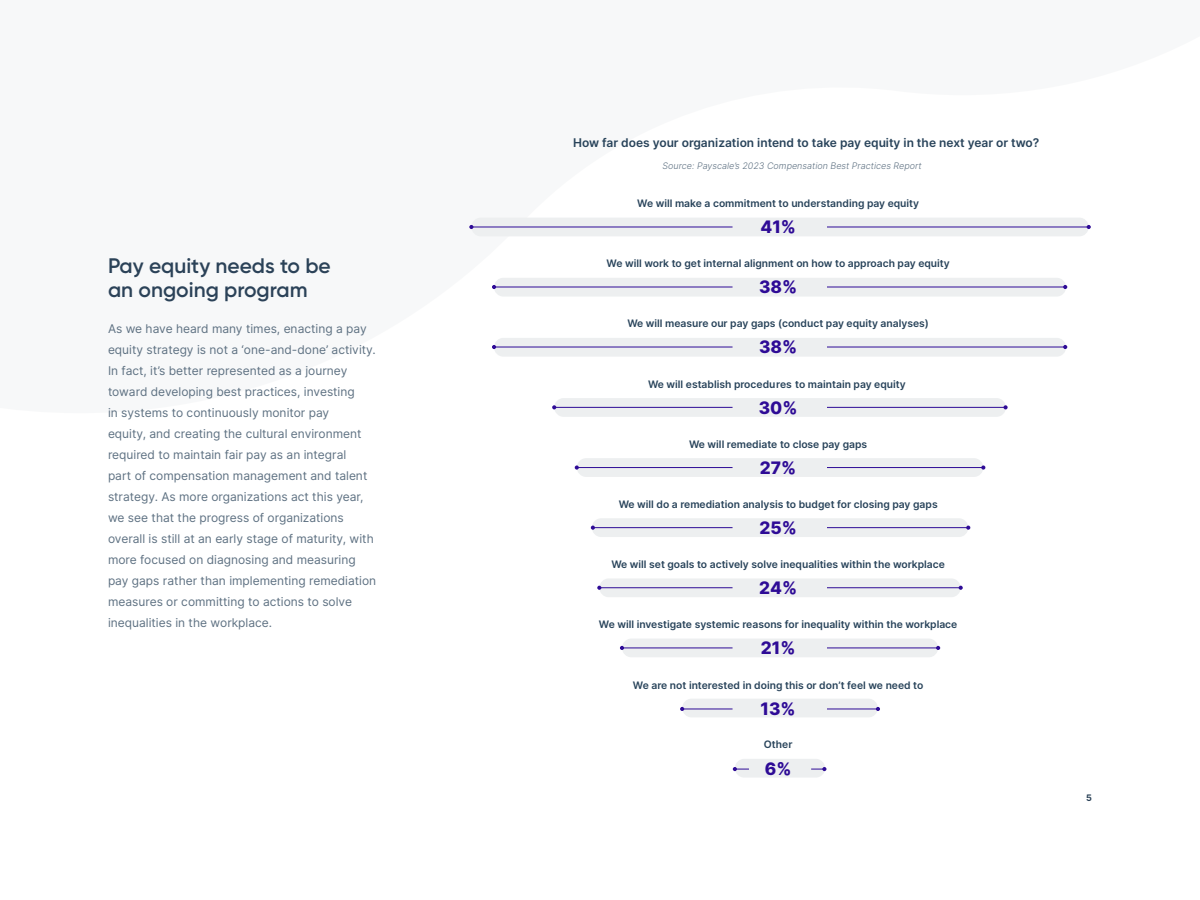
<style>
.page{position:relative;width:1200px;height:900px;background:#fff}
.page>*{position:absolute;margin:0;border:0;box-sizing:border-box;transform-origin:0 0}
.t1{font:600 21px/24px "Gilroy";color:#2b4258}
.t2{font:800 17.25px "Inter";color:#2e0b96}
.t3{font:12px/21px "Inter";color:#5e7182}
.t4{font:600 12px "Inter";color:#28435a}
.t5{font:600 10.35px "Inter";color:#28435a}
.t6{font:italic 300 9px "Inter";color:#5e7182}
.t7{font:700 9px "Inter";color:#2b4258}
</style>
<div class="page">
<div style="left:471px;top:218px;width:618px;height:18px;background:#edeff0;border-radius:9px"></div>
<div style="left:494px;top:278px;width:572px;height:19px;background:#edeff0;border-radius:9px"></div>
<div style="left:494px;top:338px;width:572px;height:19px;background:#edeff0;border-radius:9px"></div>
<div style="left:554px;top:398px;width:452px;height:19px;background:#edeff0;border-radius:9px"></div>
<div style="left:577px;top:458px;width:406px;height:19px;background:#edeff0;border-radius:9px"></div>
<div style="left:592px;top:518px;width:376px;height:19px;background:#edeff0;border-radius:9px"></div>
<div style="left:599px;top:578px;width:362px;height:19px;background:#edeff0;border-radius:9px"></div>
<div style="left:622px;top:639px;width:316px;height:18px;background:#edeff0;border-radius:9px"></div>
<div style="left:682px;top:699px;width:196px;height:18px;background:#edeff0;border-radius:9px"></div>
<div style="left:735px;top:759px;width:90px;height:19px;background:#edeff0;border-radius:9px"></div>
<hr style="left:471px;top:227px;width:262px;height:1px;background:#2e0b96">
<hr style="left:827px;top:227px;width:261px;height:1px;background:#2e0b96">
<hr style="left:494px;top:287px;width:239px;height:1px;background:#2e0b96">
<hr style="left:827px;top:287px;width:239px;height:1px;background:#2e0b96">
<hr style="left:494px;top:347px;width:239px;height:1px;background:#2e0b96">
<hr style="left:827px;top:347px;width:239px;height:1px;background:#2e0b96">
<hr style="left:554px;top:407px;width:179px;height:1px;background:#2e0b96">
<hr style="left:827px;top:407px;width:179px;height:1px;background:#2e0b96">
<hr style="left:577px;top:467px;width:156px;height:1px;background:#2e0b96">
<hr style="left:827px;top:467px;width:156px;height:1px;background:#2e0b96">
<hr style="left:592px;top:527px;width:141px;height:1px;background:#2e0b96">
<hr style="left:827px;top:527px;width:141px;height:1px;background:#2e0b96">
<hr style="left:599px;top:587px;width:134px;height:1px;background:#2e0b96">
<hr style="left:827px;top:587px;width:134px;height:1px;background:#2e0b96">
<hr style="left:622px;top:648px;width:111px;height:1px;background:#2e0b96">
<hr style="left:827px;top:648px;width:111px;height:1px;background:#2e0b96">
<hr style="left:682px;top:709px;width:51px;height:1px;background:#2e0b96">
<hr style="left:827px;top:709px;width:51px;height:1px;background:#2e0b96">
<svg style="left:492px;top:345px;width:4px;height:4px"></svg>
<svg style="left:492px;top:285px;width:4px;height:4px"></svg>
<svg style="left:469px;top:225px;width:4px;height:4px"></svg>
<svg style="left:1063px;top:285px;width:4px;height:4px"></svg>
<svg style="left:1087px;top:225px;width:4px;height:4px"></svg>
<svg style="left:1063px;top:345px;width:4px;height:4px"></svg>
<svg style="left:552px;top:405px;width:4px;height:4px"></svg>
<svg style="left:1004px;top:405px;width:4px;height:4px"></svg>
<svg style="left:575px;top:465px;width:4px;height:5px"></svg>
<svg style="left:981px;top:465px;width:4px;height:5px"></svg>
<svg style="left:591px;top:526px;width:4px;height:4px"></svg>
<svg style="left:966px;top:526px;width:4px;height:4px"></svg>
<svg style="left:597px;top:586px;width:4px;height:4px"></svg>
<svg style="left:959px;top:586px;width:4px;height:4px"></svg>
<svg style="left:620px;top:646px;width:4px;height:4px"></svg>
<svg style="left:936px;top:646px;width:4px;height:4px"></svg>
<svg style="left:680px;top:707px;width:4px;height:4px"></svg>
<svg style="left:733px;top:767px;width:16px;height:4px"></svg>
<svg style="left:811px;top:767px;width:15px;height:4px"></svg>
<svg style="left:876px;top:707px;width:4px;height:4px"></svg>
<h1 class="t1" style="left:108px;top:254px;width:224px">Pay equity needs to be an ongoing program</h1>
<p class="t3" style="left:108px;top:318px;width:270px">As we have heard many times, enacting a pay equity strategy is not a ‘one-and-done’ activity.<br>In fact, it’s better represented as a journey toward developing best practices, investing<br>in systems to continuously monitor pay<br>equity, and creating the cultural environment required to maintain fair pay as an integral<br>part of compensation management and talent strategy. As more organizations act this year, we see that the progress of organizations overall is still at an early stage of maturity, with more focused on diagnosing and measuring pay gaps rather than implementing remediation measures or committing to actions to solve inequalities in the workplace.</p>
<p class="t4" style="left:573px;top:133px;width:468px">How far does your organization intend to take pay equity in the next year or two?</p>
<p class="t6" style="left:663px;top:159px;width:261px">Source: Payscale’s 2023 Compensation Best Practices Report</p>
<p class="t5" style="left:637px;top:196px;width:283px">We will make a commitment to understanding pay equity</p>
<h2 class="t2" style="left:760px;top:214px;width:37px">41%</h2>
<p class="t5" style="left:607px;top:256px;width:345px">We will work to get internal alignment on how to approach pay equity</p>
<h2 class="t2" style="left:759px;top:274px;width:40px">38%</h2>
<p class="t5" style="left:627px;top:316px;width:303px">We will measure our pay gaps (conduct pay equity analyses)</p>
<h2 class="t2" style="left:759px;top:334px;width:40px">38%</h2>
<p class="t5" style="left:648px;top:376px;width:259px">We will establish procedures to maintain pay equity</p>
<h2 class="t2" style="left:759px;top:394px;width:40px">30%</h2>
<p class="t5" style="left:689px;top:436px;width:180px">We will remediate to close pay gaps</p>
<h2 class="t2" style="left:760px;top:455px;width:38px">27%</h2>
<p class="t5" style="left:619px;top:497px;width:320px">We will do a remediation analysis to budget for closing pay gaps</p>
<h2 class="t2" style="left:759px;top:515px;width:39px">25%</h2>
<p class="t5" style="left:611px;top:557px;width:335px">We will set goals to actively solve inequalities within the workplace</p>
<h2 class="t2" style="left:759px;top:575px;width:39px">24%</h2>
<p class="t5" style="left:599px;top:617px;width:360px">We will investigate systemic reasons for inequality within the workplace</p>
<h2 class="t2" style="left:761px;top:635px;width:36px">21%</h2>
<p class="t5" style="left:633px;top:678px;width:292px">We are not interested in doing this or don’t feel we need to</p>
<h2 class="t2" style="left:761px;top:696px;width:37px">13%</h2>
<p class="t5" style="left:764px;top:737px;width:30px">Other</p>
<h2 class="t2" style="left:765px;top:755px;width:28px">6%</h2>
<p class="t7" style="left:1086px;top:791px;width:7px">5</p>
</div>
